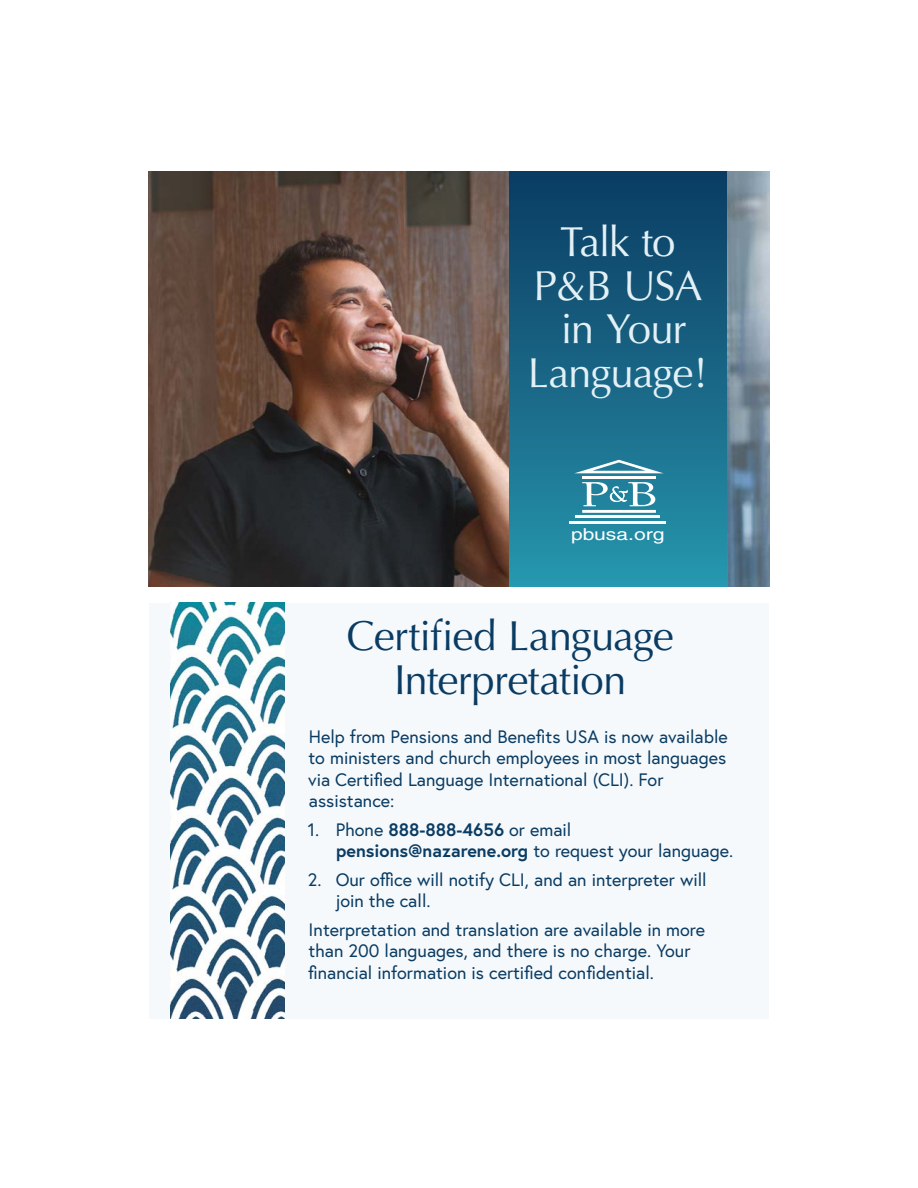
<style>
.page{position:relative;width:918px;height:1188px;background:#fff}
.page>*{position:absolute;margin:0;border:0;box-sizing:border-box;transform-origin:0 0}
.Title_-_dark_blue{font:42px/43.5px "Optima";letter-spacing:-.02em;color:#0a3c63;text-align:center}
.Title_-_Light_Blue{font:42px/43.5px "Optima";letter-spacing:-.03em;color:#e3f1f6;text-align:center}
.Body_Text{font:18px/21.6px "Europa";color:#0a3c63}
.t1{font:16.5px "Helvetica";color:#fff;scale:1.28 1}
.s1{font-weight:700}
</style>
<div class="page">
<img style="left:148px;top:171px;width:622px;height:416px">
<div style="left:510px;top:171px;width:216px;height:416px;background:linear-gradient(to bottom,#0b3a61,#2796ad)"></div>
<svg style="left:574px;top:460px;width:90px;height:13px"></svg>
<hr style="left:582px;top:510px;width:74px;height:3px;background:#fff">
<hr style="left:582px;top:476px;width:74px;height:3px;background:#fff">
<svg style="left:582px;top:482px;width:73px;height:24px"></svg>
<hr style="left:570px;top:521px;width:96px;height:3px;background:#fff">
<hr style="left:576px;top:515px;width:84px;height:3px;background:#fff">
<div style="left:149px;top:603px;width:620px;height:415px;background:#f6f9fc"></div>
<img style="left:170px;top:603px;width:114px;height:415px">
<p class="Title_-_Light_Blue" style="left:528px;top:221px;width:181px">Talk to<br>P&amp;B USA in Your<br>Language!</p>
<p class="t1" style="left:571px;top:525px;width:74px">pbusa.org</p>
<p class="Title_-_dark_blue" style="left:346px;top:615px;width:329px">Certified Language<br>Interpretation</p>
<p class="Body_Text" style="left:308px;top:725px;width:421px">Help from Pensions and Benefits USA is now available to ministers and church employees in most languages via Certified Language International (CLI). For assistance:</p>
<p class="Body_Text" style="left:336px;top:818px;width:399px;text-indent:-28px">1. Phone <span class="s1">888-888-4656</span> or email <span class="s1">pensions@nazarene.org</span> to request your language.</p>
<p class="Body_Text" style="left:336px;top:868px;width:373px;text-indent:-28px">2. Our office will notify CLI, and an interpreter will join the call.</p>
<p class="Body_Text" style="left:308px;top:918px;width:398px">Interpretation and translation are available in more than 200 languages, and there is no charge. Your financial information is certified confidential.</p>
</div>
